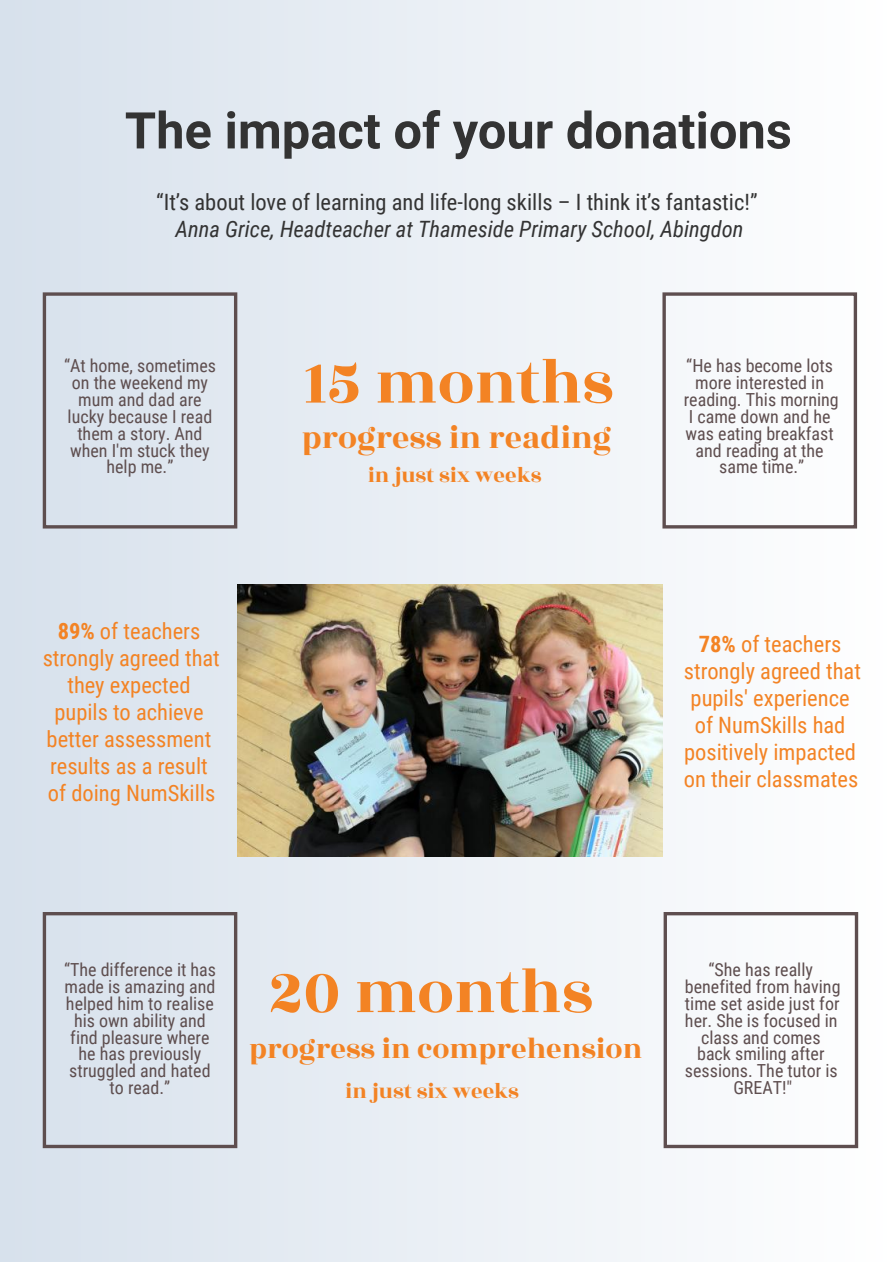
<style>
.page{position:relative;width:893px;height:1262px;background:#fff}
.page>*{position:absolute;margin:0;border:0;box-sizing:border-box;transform-origin:0 0}
.t1{font:65.25px "Rozha One";color:#f38324}
.t2{font:700 50.55px "Roboto";color:#333}
.t3{font:33.75px "Rozha One";color:#f38324}
.t4{font:30.3px "Rozha One";color:#f38324}
.t5{font:22.5px/27px "Roboto Condensed";color:#f38324;text-align:center}
.t6{font:22.5px "Roboto Condensed";color:#333}
.t7{font:italic 22.5px "Roboto Condensed";color:#333}
.t8{font:22.5px "Rozha One";color:#f38324}
.t9{font:18px/16.8px "Roboto Condensed";color:#5e4e4f;text-align:center}
.s1{font-weight:700}
</style>
<div class="page">
<div style="left:0;top:0;width:892px;height:1261px;background:linear-gradient(to right,#d7e0eb,#fefefe)"></div>
<img style="left:237px;top:585px;width:425px;height:271px">
<div style="left:43px;top:292px;width:194px;height:236px;border:3px solid #5e4e4f"></div>
<div style="left:662px;top:292px;width:195px;height:236px;border:3px solid #5e4e4f"></div>
<div style="left:43px;top:912px;width:194px;height:236px;border:3px solid #5e4e4f"></div>
<div style="left:663px;top:912px;width:195px;height:236px;border:3px solid #5e4e4f"></div>
<h2 class="t2" style="left:125px;top:95px;width:668px">The impact of your donations</h2>
<p class="t6" style="left:156px;top:186px;width:603px">“It’s about love of learning and life-long skills – I think it’s fantastic!”</p>
<p class="t7" style="left:175px;top:213px;width:569px">Anna Grice, Headteacher at Thameside Primary School, Abingdon</p>
<h1 class="t1" style="left:303px;top:337px;width:312px">15 months</h1>
<h3 class="t3" style="left:302px;top:414px;width:311px">progress in reading</h3>
<p class="t9" style="left:64px;top:357px;width:153px">“At home, sometimes on the weekend my mum and dad are lucky because I read them a story. And when I'm stuck they help me.”</p>
<p class="t9" style="left:683px;top:357px;width:156px">“He has become lots more interested in reading. This morning<br>I came down and he was eating breakfast and reading at the same time.”</p>
<p class="t8" style="left:368px;top:460px;width:175px">in just six weeks</p>
<p class="t5" style="left:43px;top:616px;width:179px"><span class="s1">89%</span> of teachers strongly agreed that they expected pupils to achieve better assessment results as a result of doing NumSkills</p>
<p class="t5" style="left:683px;top:630px;width:179px"><span class="s1">78%</span> of teachers strongly agreed that pupils' experience of NumSkills had positively impacted on their classmates</p>
<p class="t9" style="left:64px;top:960px;width:153px">“The difference it has made is amazing and helped him to realise his own ability and find pleasure where he has previously struggled and hated to read.”</p>
<p class="t9" style="left:685px;top:960px;width:157px">“She has really benefited from having time set aside just for her. She is focused in class and comes back smiling after sessions. The tutor is<br>GREAT!"</p>
<h1 class="t1" style="left:269px;top:947px;width:325px">20 months</h1>
<h3 class="t4" style="left:249px;top:1027px;width:394px">progress in comprehension</h3>
<p class="t8" style="left:345px;top:1075px;width:175px">in just six weeks</p>
</div>
